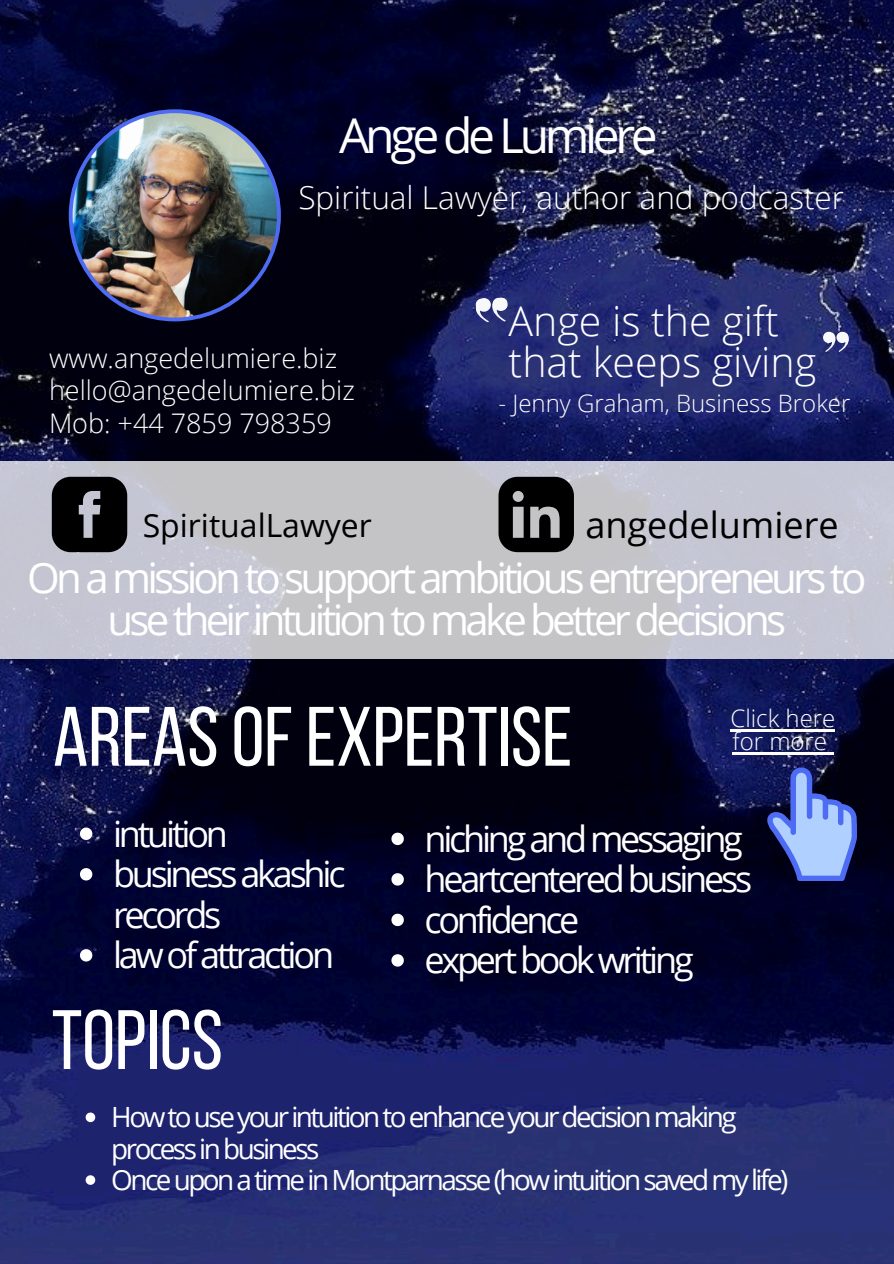
<style>
.page{position:relative;width:894px;height:1264px;background:#fff}
.page>*{position:absolute;margin:0;border:0;box-sizing:border-box;transform-origin:0 0}
.t1{font:84px "Bebas Neue";color:#fff}
.t2{font:48px "Open Sans";letter-spacing:-.09em;color:#fff}
.t3{font:42px/41.7px "Open Sans";letter-spacing:-.09em;color:#fff;text-align:center}
.t4{font:300 41.1px "Open Sans";color:#fff}
.t5{font:36px/40.5px "Open Sans";letter-spacing:-.09em;color:#fff}
.t6{font:36px "Open Sans";color:#000}
.t7{font:31.95px "Open Sans";color:#000}
.t8{font:300 31.5px "Open Sans";color:#fff}
.t9{font:27.9px/31.3px "Open Sans";letter-spacing:-.09em;color:#fff}
.t10{font:300 27px/32.7px "Open Sans";color:#fff}
.t11{font:300 24px/23.7px "Open Sans";color:#fff}
</style>
<div class="page">
<img style="left:0;top:0;width:893px;height:1263px">
<img style="left:69px;top:109px;width:212px;height:212px">
<svg style="left:822px;top:332px;width:26px;height:20px"></svg>
<div style="left:0;top:461px;width:893px;height:197px;background:#c4c5d1"></div>
<svg style="left:498px;top:477px;width:75px;height:75px"></svg>
<svg style="left:52px;top:477px;width:75px;height:75px"></svg>
<svg style="left:475px;top:297px;width:33px;height:26px"></svg>
<svg style="left:767px;top:767px;width:89px;height:114px"></svg>
<svg style="left:80px;top:827px;width:12px;height:13px"></svg>
<svg style="left:80px;top:868px;width:12px;height:12px"></svg>
<svg style="left:80px;top:949px;width:12px;height:12px"></svg>
<svg style="left:391px;top:832px;width:12px;height:13px"></svg>
<svg style="left:391px;top:873px;width:12px;height:12px"></svg>
<svg style="left:391px;top:913px;width:12px;height:13px"></svg>
<svg style="left:391px;top:954px;width:12px;height:12px"></svg>
<svg style="left:86px;top:1112px;width:9px;height:10px"></svg>
<svg style="left:86px;top:1175px;width:9px;height:9px"></svg>
<hr style="left:730px;top:729px;width:105px;height:2px;background:#fff">
<hr style="left:732px;top:752px;width:94px;height:3px;background:#fff">
<svg style="left:826px;top:752px;width:7px;height:3px"></svg>
<h2 class="t2" style="left:339px;top:102px;width:320px">Ange de Lumiere</h2>
<h5 class="t8" style="left:298px;top:175px;width:547px">Spiritual Lawyer, author and podcaster</h5>
<p class="t4" style="left:508px;top:291px;width:272px">Ange is the gift</p>
<h3 class="t10" style="left:49px;top:341px;width:289px">www.angedelumiere.biz</h3>
<p class="t4" style="left:508px;top:333px;width:309px">that keeps giving</p>
<h3 class="t10" style="left:49px;top:373px;width:307px">hello@angedelumiere.biz<br>Mob: +44 7859 798359</h3>
<p class="t11" style="left:498px;top:391px;width:353px">- Jenny Graham, Business Broker</p>
<p class="t7" style="left:143px;top:503px;width:230px">SpiritualLawyer</p>
<h6 class="t6" style="left:585px;top:500px;width:254px">angedelumiere</h6>
<p class="t3" style="left:27px;top:556px;width:840px">On a mission to support ambitious entrepreneurs to use their intuition to make better decisions</p>
<p class="t1" style="left:53px;top:702px;width:520px">AREASOFEXPERTISE</p>
<p class="t11" style="left:730px;top:705px;width:106px">Click here for more</p>
<h5 class="t5" style="left:113px;top:812px;width:116px">intuition</h5>
<p class="t5" style="left:113px;top:853px;width:234px">business akashic records</p>
<h4 class="t5" style="left:113px;top:934px;width:222px">law of attraction</h4>
<h3 class="t5" style="left:424px;top:817px;width:320px">niching and messaging</h3>
<h1 class="t5" style="left:424px;top:858px;width:329px">heartcentered business</h1>
<p class="t5" style="left:424px;top:898px;width:156px">confidence</p>
<p class="t5" style="left:424px;top:939px;width:270px">expert book writing</p>
<p class="t1" style="left:52px;top:1005px;width:173px">TOPICS</p>
<p class="t9" style="left:111px;top:1100px;width:626px">How to use your intuition to enhance your decision making process in business</p>
<p class="t9" style="left:111px;top:1163px;width:678px">Once upon a time in Montparnasse (how intuition saved my life)</p>
</div>
